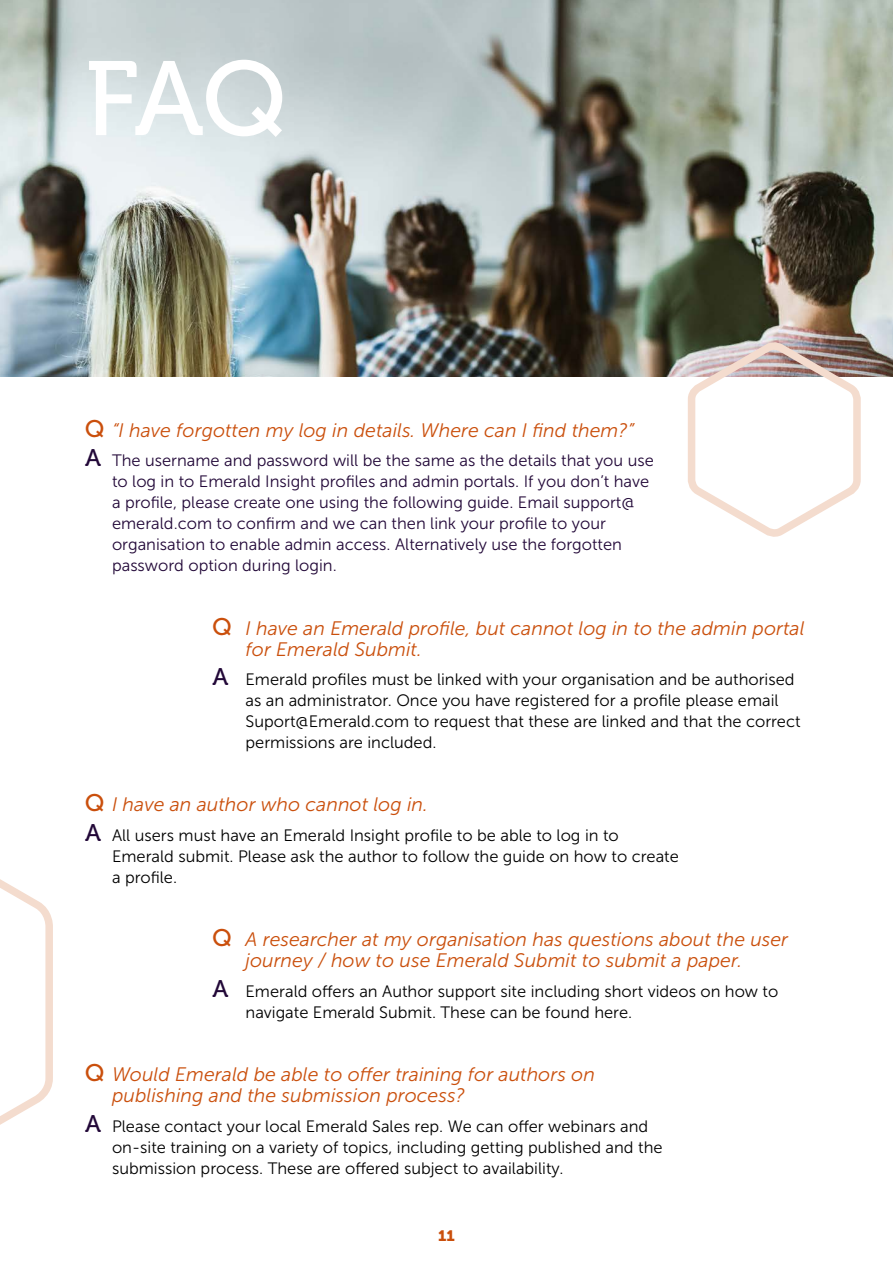
<style>
.page{position:relative;width:893px;height:1263px;background:#fff}
.page>*{position:absolute;margin:0;border:0;box-sizing:border-box;transform-origin:0 0}
.t1{font:105px "Museo 500";color:#fff}
.t2{font:italic 19.5px/21px "Museo Sans 300";color:#ca4f0c}
.t3{font:16.5px/21px "Museo Sans 300";color:#000}
.t4{font:16.5px/21px "Museo Sans 300";color:#220838}
.t5{font:15px "Museo Sans 900";color:#ca4f0c}
.s1{font-family:"Museo 500";font-style:normal;font-size:24px}
.s2{font-family:"Museo 500";font-size:24px}
.s3{font-family:"Museo 500";font-size:24px;color:#220838}
</style>
<div class="page">
<img style="left:0;top:0;width:893px;height:376px">
<svg style="left:684px;top:337px;width:180px;height:200px"></svg>
<svg style="left:0;top:879px;width:53px;height:246px"></svg>
<h1 class="t1" style="left:85px;top:41px;width:202px">FAQ</h1>
<p class="t2" style="left:85px;top:420px;width:551px"><span class="s1">Q</span> “I have forgotten my log in details. Where can I find them?”</p>
<p class="t4" style="left:112px;top:450px;width:543px;text-indent:-27px"><span class="s2">A</span> The username and password will be the same as the details that you use to log in to Emerald Insight profiles and admin portals. If you don’t have a profile, please create one using the following guide. Email support@ emerald.com to confirm and we can then link your profile to your organisation to enable admin access. Alternatively use the forgotten password option during login.</p>
<p class="t2" style="left:246px;top:618px;width:561px;text-indent:-33px"><span class="s1">Q</span> I have an Emerald profile, but cannot log in to the admin portal for Emerald Submit.</p>
<p class="t3" style="left:246px;top:669px;width:557px;text-indent:-33px"><span class="s3">A</span> Emerald profiles must be linked with your organisation and be authorised as an administrator. Once you have registered for a profile please email Suport@Emerald.com to request that these are linked and that the correct permissions are included.</p>
<p class="t2" style="left:85px;top:794px;width:344px"><span class="s1">Q</span> I have an author who cannot log in.</p>
<p class="t3" style="left:112px;top:825px;width:568px;text-indent:-27px"><span class="s3">A</span> All users must have an Emerald Insight profile to be able to log in to<br>Emerald submit. Please ask the author to follow the guide on how to create a profile.</p>
<p class="t2" style="left:246px;top:929px;width:544px;text-indent:-33px"><span class="s1">Q</span> A researcher at my organisation has questions about the user journey / how to use Emerald Submit to submit a paper.</p>
<p class="t3" style="left:246px;top:981px;width:534px;text-indent:-33px"><span class="s3">A</span> Emerald offers an Author support site including short videos on how to navigate Emerald Submit. These can be found here.</p>
<p class="t2" style="left:112px;top:1064px;width:484px;text-indent:-27px"><span class="s1">Q</span> Would Emerald be able to offer training for authors on publishing and the submission process?</p>
<p class="t3" style="left:112px;top:1115px;width:552px;text-indent:-27px"><span class="s3">A</span> Please contact your local Emerald Sales rep. We can offer webinars and on-site training on a variety of topics, including getting published and the submission process. These are offered subject to availability.</p>
<p class="t5" style="left:438px;top:1227px;width:18px">11</p>
</div>
